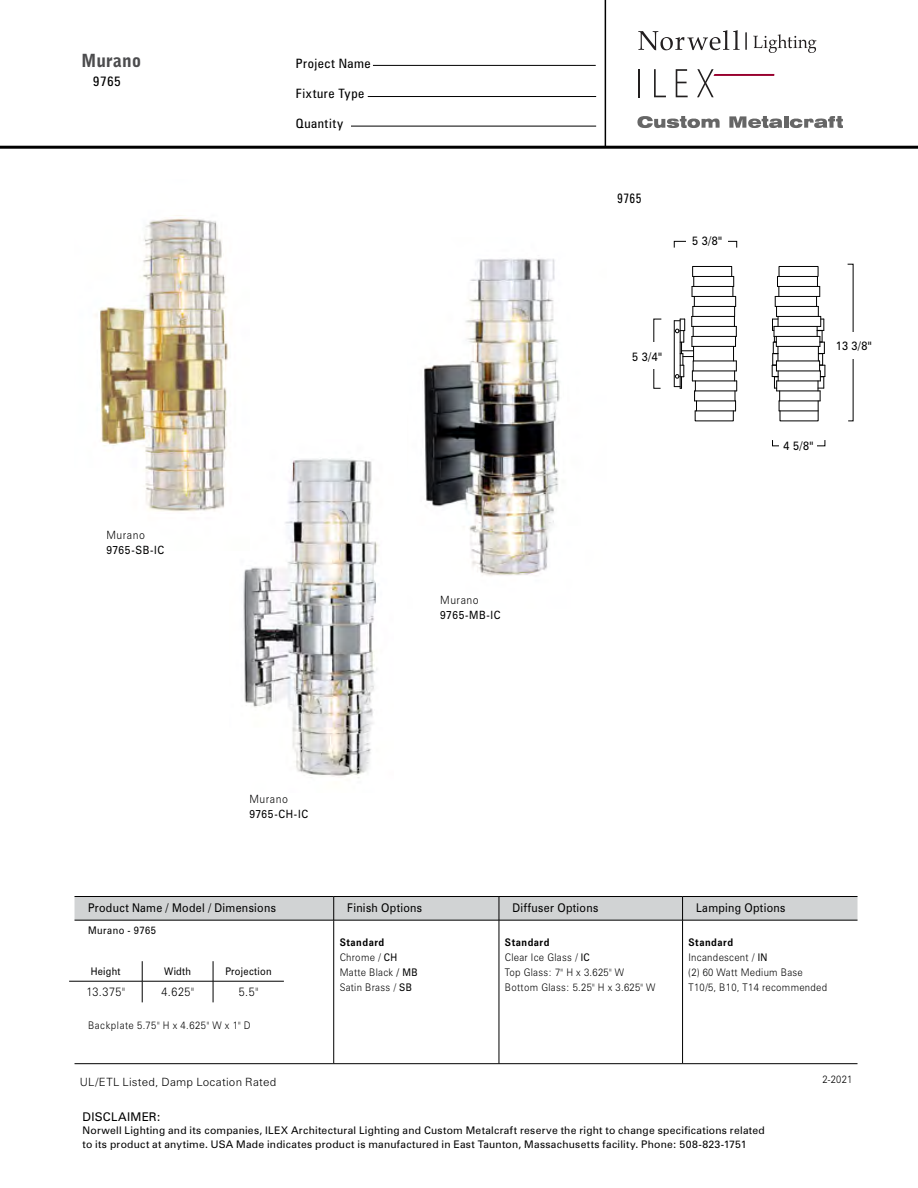
<style>
.page{position:relative;width:918px;height:1188px;background:#fff}
.page>*{position:absolute;margin:0;border:0;box-sizing:border-box;transform-origin:0 0}
.t1{font:900 18px "Bell Gothic Std";letter-spacing:.01em;color:#4c4c4e;scale:.96 1}
.t2{font:condensed 13.5px "Zurich BT";letter-spacing:.03em;color:#000;scale:1.05 1}
.t3{font:condensed 13.5px "Zurich BT";letter-spacing:.03em;color:#000;scale:.9 1}
.t4{font:condensed 12.9px "Zurich BT";letter-spacing:.04em;color:#000;scale:1.05 1}
.t5{font:12px "Zurich BT";letter-spacing:.03em;color:#000;scale:.9 1}
.t6{font:300 12px "Zurich BT";letter-spacing:.045em;color:#000;scale:.9 1}
.t7{font:12px "Zurich BT";letter-spacing:.03em;color:#000}
.t8{font:300 11.4px "Zurich BT";letter-spacing:.03em;color:#000}
.t9{font:11.4px "Zurich BT";letter-spacing:.055em;color:#000;scale:.9 1}
.t10{font:300 11.4px "Zurich BT";letter-spacing:.03em;color:#000;scale:.9 1}
.t11{font:10.5px/13.5px "Zurich BT";letter-spacing:.025em;color:#000}
.t12{font:300 10.5px/15px "Zurich BT";letter-spacing:.03em;color:#000;scale:.9 1}
.t13{font:300 10.5px "Zurich BT";letter-spacing:.055em;color:#000;scale:.9 1}
.t14{font:10.5px "Zurich BT";letter-spacing:.025em;color:#000;scale:.9 1}
.t15{font:10.5px "Zurich BT";letter-spacing:.05em;color:#000;scale:.9 1}
.s1{font-weight:700}
.s2{font-weight:400}
</style>
<div class="page">
<hr style="left:0;top:146px;width:918px;height:3px;background:#000">
<hr style="left:373px;top:65px;width:223px;height:1px;background:#000">
<hr style="left:368px;top:96px;width:228px;height:1px;background:#000">
<hr style="left:351px;top:126px;width:245px;height:1px;background:#000">
<hr style="left:605px;top:0;width:1px;height:148px;background:#000">
<svg style="left:638px;top:30px;width:102px;height:20px"></svg>
<svg style="left:753px;top:34px;width:64px;height:19px"></svg>
<svg style="left:746px;top:32px;width:1px;height:18px"></svg>
<svg style="left:638px;top:69px;width:1px;height:28px"></svg>
<svg style="left:654px;top:69px;width:12px;height:28px"></svg>
<svg style="left:676px;top:69px;width:12px;height:28px"></svg>
<svg style="left:697px;top:69px;width:77px;height:28px"></svg>
<hr style="left:784px;top:116px;width:4px;height:12px;background:#666">
<svg style="left:790px;top:116px;width:53px;height:12px"></svg>
<svg style="left:729px;top:116px;width:53px;height:12px"></svg>
<svg style="left:637px;top:116px;width:83px;height:12px"></svg>
<img style="left:243px;top:458px;width:136px;height:320px">
<img style="left:424px;top:258px;width:136px;height:318px">
<img style="left:99px;top:215px;width:150px;height:335px">
<hr style="left:692px;top:296px;width:44px;height:1px;background:#000">
<hr style="left:692px;top:326px;width:44px;height:1px;background:#000">
<hr style="left:692px;top:346px;width:44px;height:1px;background:#000">
<hr style="left:692px;top:286px;width:42px;height:1px;background:#000">
<hr style="left:693px;top:306px;width:43px;height:1px;background:#000">
<hr style="left:692px;top:336px;width:44px;height:1px;background:#000">
<hr style="left:692px;top:371px;width:44px;height:1px;background:#000">
<hr style="left:692px;top:381px;width:45px;height:1px;background:#000">
<hr style="left:693px;top:361px;width:43px;height:1px;background:#000">
<hr style="left:695px;top:391px;width:42px;height:1px;background:#000">
<hr style="left:695px;top:401px;width:41px;height:1px;background:#000">
<svg style="left:733px;top:276px;width:4px;height:135px"></svg>
<svg style="left:674px;top:277px;width:23px;height:134px"></svg>
<svg style="left:772px;top:266px;width:54px;height:155px"></svg>
<div style="left:692px;top:266px;width:40px;height:11px;border:1px solid #000"></div>
<hr style="left:774px;top:336px;width:46px;height:1px;background:#000">
<hr style="left:695px;top:411px;width:41px;height:1px;background:#000">
<hr style="left:693px;top:276px;width:41px;height:1px;background:#000">
<hr style="left:692px;top:316px;width:43px;height:1px;background:#000">
<svg style="left:653px;top:319px;width:9px;height:70px"></svg>
<svg style="left:847px;top:264px;width:7px;height:157px"></svg>
<div style="left:674px;top:241px;width:63px;height:7px;border:1px solid #000"></div>
<hr style="left:75px;top:896px;width:259px;height:1px;background:#000">
<hr style="left:334px;top:896px;width:165px;height:1px;background:#000">
<hr style="left:499px;top:896px;width:184px;height:1px;background:#000">
<hr style="left:683px;top:896px;width:175px;height:1px;background:#000">
<hr style="left:75px;top:920px;width:259px;height:1px;background:#000">
<hr style="left:75px;top:1063px;width:259px;height:1px;background:#000">
<hr style="left:333px;top:920px;width:1px;height:144px;background:#000">
<hr style="left:334px;top:920px;width:165px;height:1px;background:#000">
<hr style="left:499px;top:920px;width:184px;height:1px;background:#000">
<hr style="left:334px;top:1063px;width:165px;height:1px;background:#000">
<hr style="left:683px;top:920px;width:175px;height:1px;background:#000">
<hr style="left:683px;top:1063px;width:175px;height:1px;background:#000">
<div style="left:75px;top:897px;width:783px;height:23px;background:#d1d3d4"></div>
<hr style="left:499px;top:920px;width:1px;height:144px;background:#000">
<hr style="left:682px;top:920px;width:1px;height:144px;background:#000">
<hr style="left:499px;top:1063px;width:184px;height:1px;background:#000">
<hr style="left:69px;top:981px;width:73px;height:1px;background:#000">
<hr style="left:142px;top:981px;width:71px;height:1px;background:#000">
<svg style="left:142px;top:961px;width:1px;height:41px"></svg>
<hr style="left:213px;top:981px;width:71px;height:1px;background:#000">
<svg style="left:213px;top:961px;width:1px;height:41px"></svg>
<div style="left:686px;top:229px;width:42px;height:23px;background:#fff"></div>
<div style="left:835px;top:333px;width:37px;height:26px;background:#fff"></div>
<div style="left:629px;top:343px;width:37px;height:26px;background:#fff"></div>
<h1 class="t1" style="left:81px;top:50px;width:64px">Murano</h1>
<p class="t2" style="left:93px;top:73px;width:28px">9765</p>
<p class="t10" style="left:106px;top:528px;width:44px">Murano</p>
<p class="t9" style="left:106px;top:543px;width:66px">9765-SB-IC</p>
<p class="t4" style="left:296px;top:55px;width:73px">Project Name</p>
<p class="t4" style="left:296px;top:85px;width:67px">Fixture Type</p>
<p class="t4" style="left:296px;top:115px;width:47px">Quantity</p>
<p class="t10" style="left:440px;top:593px;width:44px">Murano</p>
<p class="t9" style="left:440px;top:608px;width:69px">9765-MB-IC</p>
<p class="t3" style="left:617px;top:190px;width:29px">9765</p>
<p class="t5" style="left:692px;top:234px;width:35px">5 3/8"</p>
<p class="t5" style="left:632px;top:349px;width:35px">5 3/4"</p>
<p class="t5" style="left:836px;top:339px;width:42px">13 3/8"</p>
<p class="t5" style="left:784px;top:439px;width:35px">4 5/8"</p>
<p class="t10" style="left:249px;top:792px;width:44px">Murano</p>
<p class="t9" style="left:249px;top:807px;width:67px">9765-CH-IC</p>
<p class="t5" style="left:88px;top:900px;width:210px">Product Name / Model / Dimensions</p>
<p class="t5" style="left:347px;top:900px;width:85px">Finish Options</p>
<p class="t5" style="left:512px;top:900px;width:97px">Diffuser Options</p>
<p class="t5" style="left:696px;top:900px;width:101px">Lamping Options</p>
<p class="t15" style="left:88px;top:924px;width:77px">Murano - 9765</p>
<p class="t14" style="left:91px;top:965px;width:35px">Height</p>
<p class="t14" style="left:164px;top:965px;width:31px">Width</p>
<p class="t14" style="left:225px;top:965px;width:53px">Projection</p>
<p class="t6" style="left:86px;top:985px;width:44px">13.375"</p>
<p class="t6" style="left:161px;top:985px;width:38px">4.625"</p>
<p class="t6" style="left:239px;top:985px;width:23px">5.5"</p>
<p class="t13" style="left:88px;top:1019px;width:182px">Backplate 5.75" H x 4.625" W x 1" D</p>
<p class="t12" style="left:340px;top:935px;width:88px"><span class="s1">Standard<br></span>Chrome / <span class="s2">CH<br></span>Matte Black <span class="s2">/ MB<br></span>Satin Brass / <span class="s2">SB</span></p>
<p class="t12" style="left:505px;top:935px;width:169px"><span class="s1">Standard<br></span>Clear Ice Glass / <span class="s2">IC<br></span>Top Glass: 7" H x 3.625" W<br>Bottom Glass: 5.25" H x 3.625" W</p>
<p class="t12" style="left:689px;top:935px;width:156px"><span class="s1">Standard<br></span>Incandescent / <span class="s2">IN<br></span>(2) 60 Watt Medium Base<br>T10/5, B10, T14 recommended</p>
<p class="t8" style="left:80px;top:1075px;width:198px">UL/ETL Listed, Damp Location Rated</p>
<p class="t12" style="left:822px;top:1071px;width:35px">2-2021</p>
<p class="t7" style="left:82px;top:1109px;width:80px">DISCLAIMER:</p>
<p class="t11" style="left:82px;top:1124px;width:684px">Norwell Lighting and its companies, ILEX Architectural Lighting and Custom Metalcraft reserve the right to change specifications related to its product at anytime. USA Made indicates product is manufactured in East Taunton, Massachusetts facility. Phone: 508-823-1751</p>
</div>
